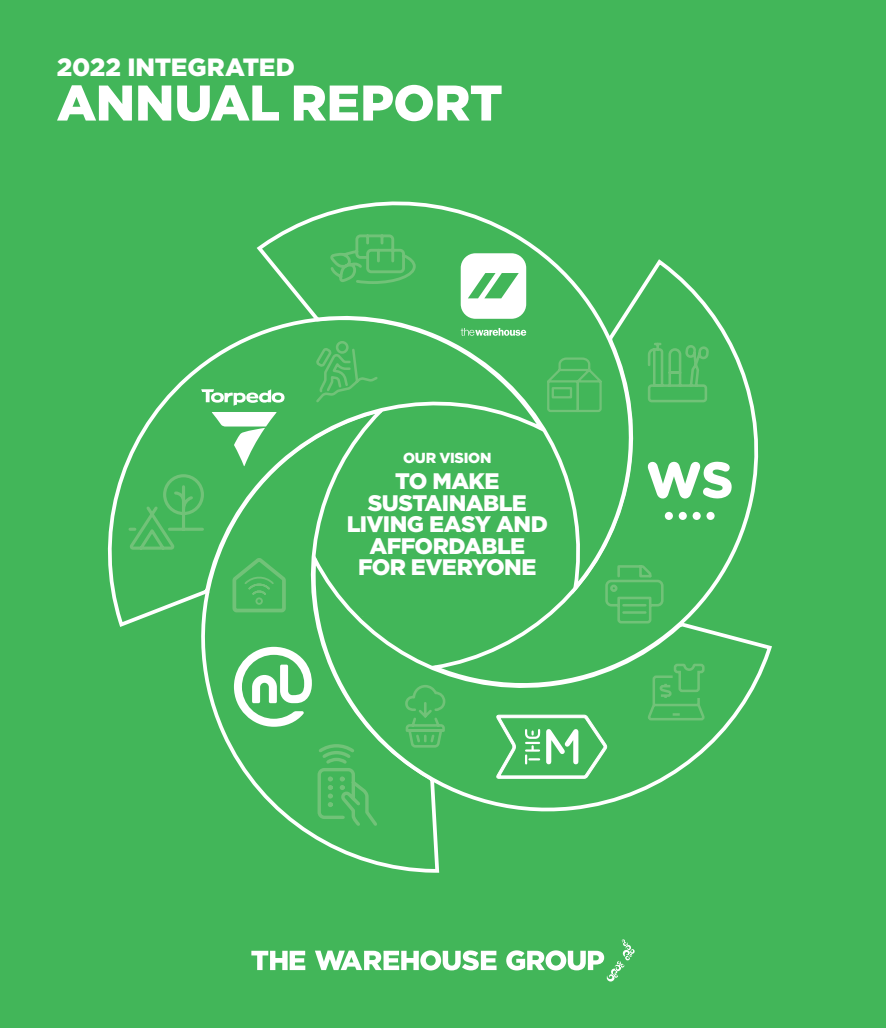
<style>
.page{position:relative;width:886px;height:1028px;background:#42b659}
.page>*{position:absolute;margin:0;border:0;box-sizing:border-box;transform-origin:0 0}
.t1{font:900 50px "Gotham";letter-spacing:-.01em;color:#fff}
.t2{font:900 25px "Gotham";letter-spacing:-.005em;color:#fff}
.t3{font:900 22.5px/21.5px "Gotham";letter-spacing:-.025em;color:#fff;text-align:center}
.t4{font:900 14.5px "Gotham";letter-spacing:-.02em;color:#fff}
</style>
<div class="page">
<svg style="left:441px;top:939px;width:194px;height:42px"></svg>
<svg style="left:201px;top:630px;width:240px;height:341px"></svg>
<svg style="left:312px;top:630px;width:460px;height:191px"></svg>
<svg style="left:420px;top:267px;width:351px;height:444px"></svg>
<svg style="left:107px;top:333px;width:445px;height:297px"></svg>
<svg style="left:256px;top:201px;width:413px;height:399px"></svg>
<svg style="left:234px;top:647px;width:78px;height:79px"></svg>
<svg style="left:646px;top:459px;width:86px;height:41px"></svg>
<div style="left:665px;top:512px;width:8px;height:8px;background:#fff;border-radius:50%"></div>
<div style="left:679px;top:512px;width:8px;height:8px;background:#fff;border-radius:50%"></div>
<div style="left:692px;top:512px;width:9px;height:8px;background:#fff;border-radius:50%"></div>
<div style="left:706px;top:512px;width:8px;height:8px;background:#fff;border-radius:50%"></div>
<svg style="left:212px;top:412px;width:65px;height:54px"></svg>
<svg style="left:201px;top:389px;width:83px;height:17px"></svg>
<svg style="left:545px;top:356px;width:58px;height:57px"></svg>
<svg style="left:316px;top:742px;width:64px;height:87px"></svg>
<svg style="left:646px;top:341px;width:64px;height:62px"></svg>
<svg style="left:127px;top:472px;width:79px;height:80px"></svg>
<svg style="left:314px;top:233px;width:103px;height:172px"></svg>
<svg style="left:604px;top:564px;width:61px;height:61px"></svg>
<svg style="left:231px;top:554px;width:58px;height:60px"></svg>
<svg style="left:461px;top:328px;width:65px;height:8px"></svg>
<svg style="left:461px;top:253px;width:65px;height:66px"></svg>
<svg style="left:404px;top:683px;width:43px;height:66px"></svg>
<svg style="left:646px;top:662px;width:60px;height:59px"></svg>
<svg style="left:495px;top:714px;width:113px;height:65px"></svg>
<p class="t2" style="left:57px;top:53px;width:240px">2022 INTEGRATED</p>
<h1 class="t1" style="left:57px;top:74px;width:447px">ANNUAL REPORT</h1>
<p class="t4" style="left:403px;top:450px;width:90px">OUR VISION</p>
<p class="t3" style="left:347px;top:469px;width:203px">TO MAKE<br>SUSTAINABLE<br>LIVING EASY AND<br>AFFORDABLE<br>FOR EVERYONE</p>
</div>
